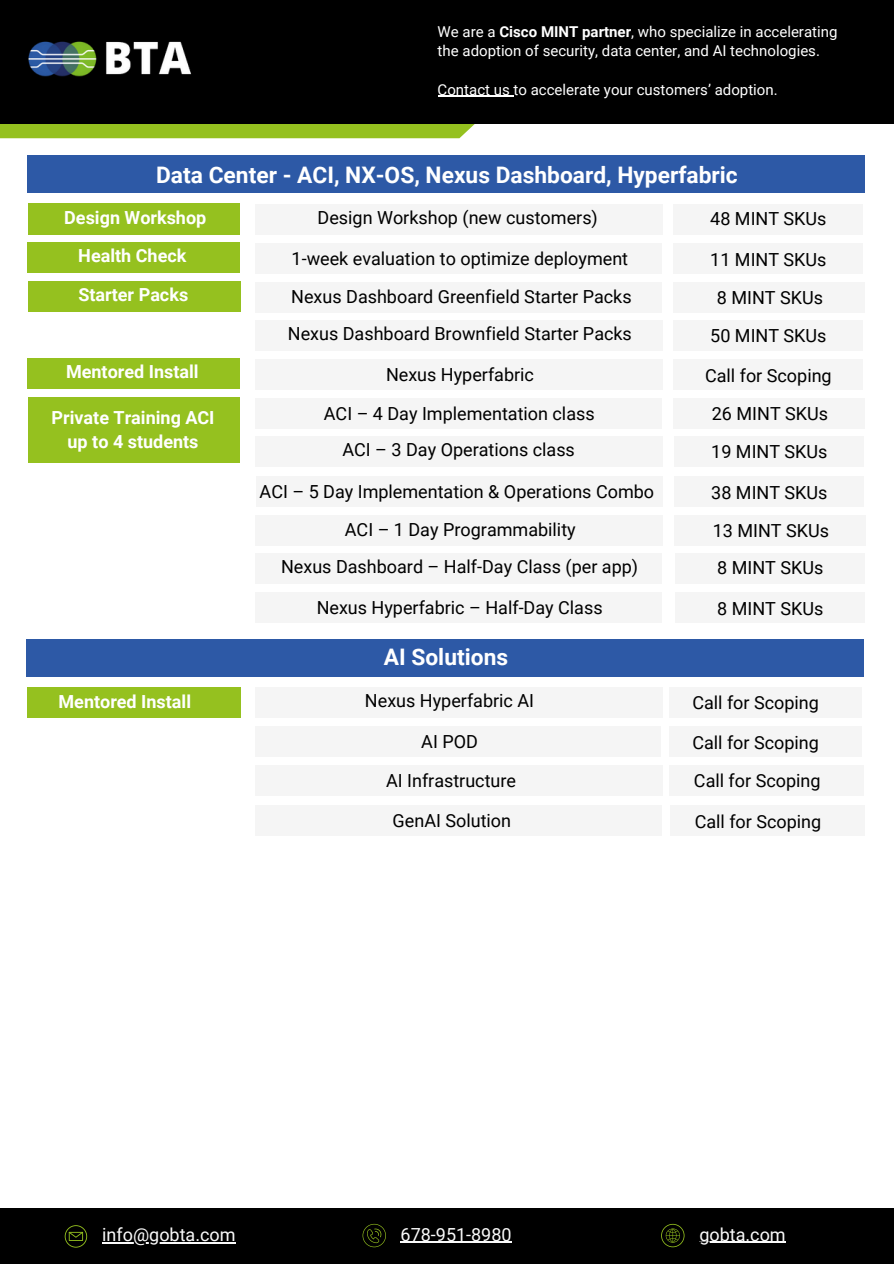
<style>
.page{position:relative;width:894px;height:1264px;background:#fff}
.page>*{position:absolute;margin:0;border:0;box-sizing:border-box;transform-origin:0 0}
.t1{font:700 22.8px "Roboto";color:#fff}
.t2{font:18px "Roboto";color:#000}
.t3{font:700 18px/24.8px "Roboto";color:#fff;text-align:center}
.t4{font:18px "Roboto";color:#fafafa}
.t5{font:15px/19.2px "Roboto";color:#fff}
.s1{font-weight:700}
</style>
<div class="page">
<div style="left:0;top:1208px;width:893px;height:55px;background:#000"></div>
<svg style="left:661px;top:1223px;width:23px;height:24px"></svg>
<svg style="left:362px;top:1223px;width:24px;height:24px"></svg>
<svg style="left:65px;top:1225px;width:22px;height:22px"></svg>
<hr style="left:699px;top:1241px;width:86px;height:1px;background:#fafafa">
<hr style="left:400px;top:1241px;width:111px;height:1px;background:#fafafa">
<hr style="left:102px;top:1242px;width:134px;height:1px;background:#fafafa">
<div style="left:27px;top:155px;width:837px;height:38px;background:#2d59a6"></div>
<div style="left:673px;top:204px;width:189px;height:30px;background:#f5f5f5"></div>
<div style="left:255px;top:204px;width:407px;height:30px;background:#f5f5f5"></div>
<div style="left:28px;top:204px;width:211px;height:30px;background:#95c11f"></div>
<div style="left:673px;top:243px;width:189px;height:30px;background:#f5f5f5"></div>
<div style="left:255px;top:243px;width:406px;height:30px;background:#f5f5f5"></div>
<div style="left:673px;top:282px;width:191px;height:30px;background:#f5f5f5"></div>
<div style="left:255px;top:282px;width:406px;height:30px;background:#f5f5f5"></div>
<div style="left:27px;top:242px;width:212px;height:30px;background:#95c11f"></div>
<div style="left:28px;top:281px;width:212px;height:30px;background:#95c11f"></div>
<div style="left:26px;top:639px;width:837px;height:38px;background:#2d59a6"></div>
<div style="left:669px;top:687px;width:193px;height:30px;background:#f5f5f5"></div>
<div style="left:255px;top:687px;width:407px;height:30px;background:#f5f5f5"></div>
<div style="left:27px;top:687px;width:213px;height:30px;background:#95c11f"></div>
<div style="left:669px;top:726px;width:193px;height:30px;background:#f5f5f5"></div>
<div style="left:255px;top:726px;width:405px;height:30px;background:#f5f5f5"></div>
<div style="left:669px;top:765px;width:194px;height:30px;background:#f5f5f5"></div>
<div style="left:255px;top:765px;width:407px;height:30px;background:#f5f5f5"></div>
<div style="left:673px;top:320px;width:189px;height:30px;background:#f5f5f5"></div>
<div style="left:255px;top:320px;width:407px;height:30px;background:#f5f5f5"></div>
<div style="left:673px;top:360px;width:189px;height:30px;background:#f5f5f5"></div>
<div style="left:255px;top:360px;width:407px;height:30px;background:#f5f5f5"></div>
<div style="left:673px;top:398px;width:191px;height:31px;background:#f5f5f5"></div>
<div style="left:255px;top:398px;width:406px;height:31px;background:#f5f5f5"></div>
<div style="left:27px;top:359px;width:212px;height:30px;background:#95c11f"></div>
<div style="left:28px;top:398px;width:211px;height:65px;background:#95c11f"></div>
<div style="left:674px;top:436px;width:189px;height:31px;background:#f5f5f5"></div>
<div style="left:255px;top:436px;width:407px;height:31px;background:#f5f5f5"></div>
<div style="left:674px;top:476px;width:189px;height:30px;background:#f5f5f5"></div>
<div style="left:256px;top:476px;width:406px;height:30px;background:#f5f5f5"></div>
<div style="left:674px;top:515px;width:191px;height:30px;background:#f5f5f5"></div>
<div style="left:255px;top:515px;width:407px;height:30px;background:#f5f5f5"></div>
<div style="left:675px;top:553px;width:189px;height:30px;background:#f5f5f5"></div>
<div style="left:255px;top:553px;width:406px;height:30px;background:#f5f5f5"></div>
<div style="left:675px;top:592px;width:189px;height:30px;background:#f5f5f5"></div>
<div style="left:255px;top:592px;width:406px;height:30px;background:#f5f5f5"></div>
<div style="left:670px;top:805px;width:194px;height:30px;background:#f5f5f5"></div>
<div style="left:255px;top:805px;width:406px;height:30px;background:#f5f5f5"></div>
<div style="left:0;top:124px;width:475px;height:14px;background:#95c11f"></div>
<div style="left:0;top:0;width:893px;height:124px;background:#000"></div>
<hr style="left:437px;top:96px;width:76px;height:1px;background:#fff">
<img style="left:28px;top:41px;width:163px;height:36px">
<p class="t5" style="left:437px;top:22px;width:401px">We are a <span class="s1">Cisco MINT partner</span>, who specialize in accelerating the adoption of security, data center, and AI technologies.</p>
<h4 class="t5" style="left:437px;top:80px;width:341px">Contact us to accelerate your customers’ adoption.</h4>
<h1 class="t1" style="left:156px;top:162px;width:583px">Data Center - ACI, NX-OS, Nexus Dashboard, Hyperfabric</h1>
<h4 class="t3" style="left:64px;top:206px;width:143px">Design Workshop</h4>
<h4 class="t3" style="left:78px;top:243px;width:110px">Health Check</h4>
<h3 class="t3" style="left:78px;top:283px;width:111px">Starter Packs</h3>
<h4 class="t3" style="left:66px;top:360px;width:134px">Mentored Install</h4>
<h4 class="t3" style="left:52px;top:405px;width:164px">Private Training ACI up to 4 students</h4>
<h4 class="t2" style="left:317px;top:207px;width:282px">Design Workshop (new customers)</h4>
<h4 class="t2" style="left:291px;top:248px;width:338px">1-week evaluation to optimize deployment</h4>
<h3 class="t2" style="left:291px;top:286px;width:342px">Nexus Dashboard Greenfield Starter Packs</h3>
<h4 class="t2" style="left:288px;top:323px;width:345px">Nexus Dashboard Brownfield Starter Packs</h4>
<h4 class="t2" style="left:386px;top:364px;width:149px">Nexus Hyperfabric</h4>
<h4 class="t2" style="left:324px;top:403px;width:272px">ACI – 4 Day Implementation class</h4>
<h4 class="t2" style="left:342px;top:439px;width:234px">ACI – 3 Day Operations class</h4>
<h4 class="t2" style="left:259px;top:481px;width:396px">ACI – 5 Day Implementation &amp; Operations Combo</h4>
<h1 class="t2" style="left:345px;top:519px;width:232px">ACI – 1 Day Programmability</h1>
<h2 class="t2" style="left:281px;top:556px;width:358px">Nexus Dashboard – Half-Day Class (per app)</h2>
<h4 class="t2" style="left:316px;top:597px;width:287px">Nexus Hyperfabric – Half-Day Class</h4>
<h3 class="t1" style="left:383px;top:644px;width:126px">AI Solutions</h3>
<h4 class="t3" style="left:58px;top:689px;width:134px">Mentored Install</h4>
<h3 class="t2" style="left:365px;top:690px;width:171px">Nexus Hyperfabric AI</h3>
<h4 class="t2" style="left:421px;top:731px;width:58px">AI POD</h4>
<h4 class="t2" style="left:386px;top:769px;width:131px">AI Infrastructure</h4>
<h4 class="t2" style="left:710px;top:209px;width:118px">48 MINT SKUs</h4>
<h4 class="t2" style="left:710px;top:249px;width:118px">11 MINT SKUs</h4>
<h4 class="t2" style="left:716px;top:287px;width:108px">8 MINT SKUs</h4>
<h4 class="t2" style="left:710px;top:325px;width:118px">50 MINT SKUs</h4>
<h4 class="t2" style="left:705px;top:365px;width:128px">Call for Scoping</h4>
<h4 class="t2" style="left:711px;top:404px;width:118px">26 MINT SKUs</h4>
<h3 class="t2" style="left:711px;top:441px;width:118px">19 MINT SKUs</h3>
<h4 class="t2" style="left:711px;top:482px;width:118px">38 MINT SKUs</h4>
<h4 class="t2" style="left:712px;top:520px;width:118px">13 MINT SKUs</h4>
<h4 class="t2" style="left:717px;top:557px;width:108px">8 MINT SKUs</h4>
<h4 class="t2" style="left:717px;top:598px;width:108px">8 MINT SKUs</h4>
<h3 class="t2" style="left:692px;top:692px;width:128px">Call for Scoping</h3>
<h4 class="t2" style="left:692px;top:732px;width:128px">Call for Scoping</h4>
<h4 class="t2" style="left:693px;top:770px;width:128px">Call for Scoping</h4>
<h4 class="t2" style="left:392px;top:810px;width:120px">GenAI Solution</h4>
<h4 class="t2" style="left:694px;top:811px;width:128px">Call for Scoping</h4>
<p class="t4" style="left:102px;top:1224px;width:135px">info@gobta.com</p>
<p class="t4" style="left:400px;top:1223px;width:112px">678-951-8980</p>
<p class="t4" style="left:699px;top:1223px;width:88px">gobta.com</p>
</div>
